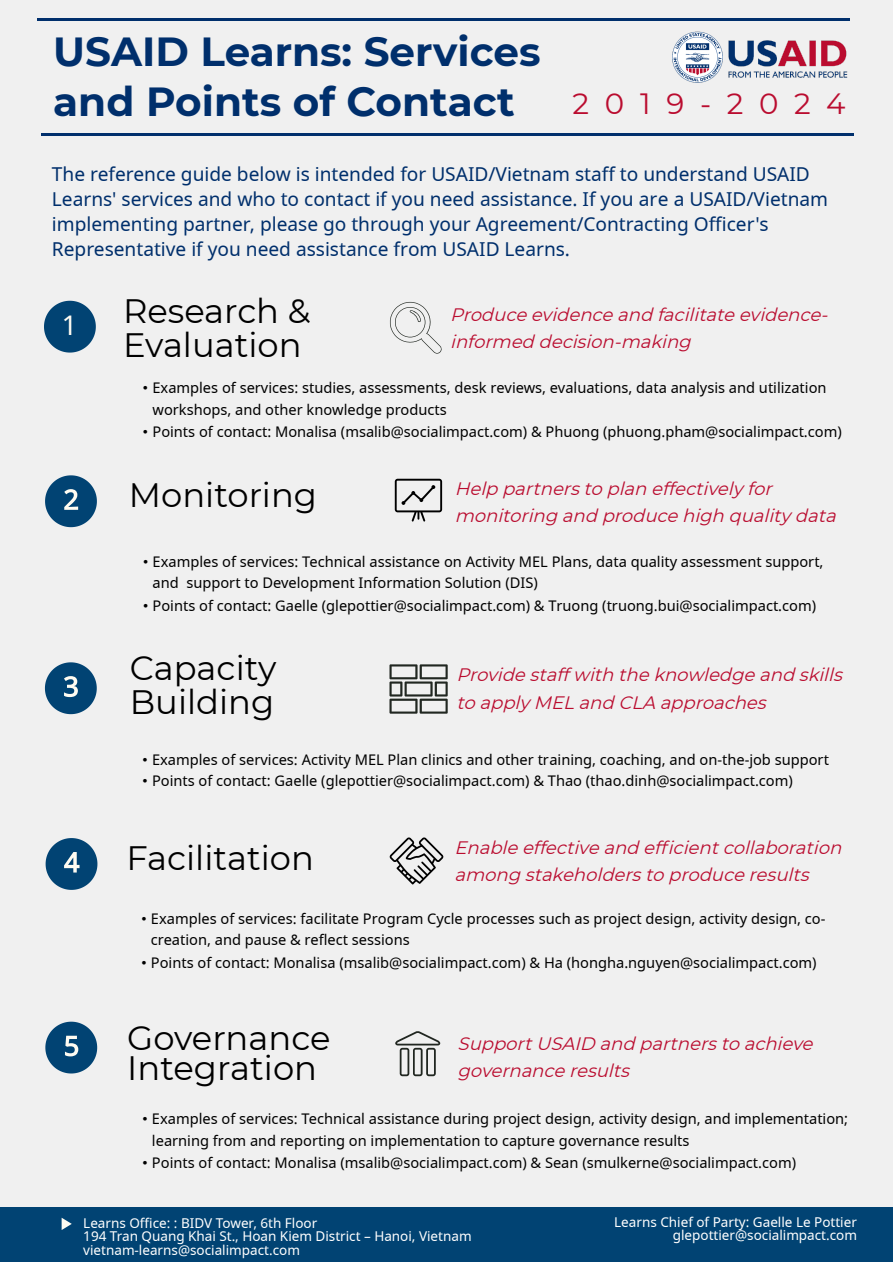
<style>
.page{position:relative;width:893px;height:1262px;background:#fff}
.page>*{position:absolute;margin:0;border:0;box-sizing:border-box;transform-origin:0 0}
.t1{font:700 40.5px/49.5px "Montserrat";color:#002f6c}
.t2{font:33.75px/33.8px "Montserrat";color:#000}
.t3{font:29.25px "Montserrat";letter-spacing:.535em;color:#ba0c2f}
.t4{font:27px "Noto Sans";color:#fffcf2}
.t5{font:19.2px/24.8px "Noto Sans";color:#002f6c}
.t6{font:italic 18px/27px "Montserrat";color:#ba0c2f}
.t7{font:14.7px/21.5px "Noto Sans";color:#000}
.t8{font:13.5px/13.5px "Noto Sans";color:#fff}
.s1{font-family:"Arial"}
</style>
<div class="page">
<div style="left:0;top:0;width:892px;height:1261px;background:#f0f0f0"></div>
<svg style="left:45px;top:662px;width:52px;height:52px"></svg>
<svg style="left:45px;top:475px;width:52px;height:52px"></svg>
<div style="left:0;top:1207px;width:892px;height:54px;background:#014373"></div>
<svg style="left:62px;top:1218px;width:10px;height:12px"></svg>
<svg style="left:44px;top:301px;width:52px;height:51px"></svg>
<svg style="left:46px;top:838px;width:51px;height:51px"></svg>
<svg style="left:390px;top:302px;width:51px;height:51px"></svg>
<svg style="left:45px;top:1021px;width:52px;height:52px"></svg>
<svg style="left:389px;top:837px;width:54px;height:47px"></svg>
<hr style="left:38px;top:18px;width:83px;height:2px;background:#002f6c">
<hr style="left:121px;top:18px;width:83px;height:2px;background:#002f6c">
<hr style="left:204px;top:18px;width:84px;height:2px;background:#002f6c">
<hr style="left:288px;top:18px;width:83px;height:2px;background:#002f6c">
<hr style="left:371px;top:18px;width:84px;height:2px;background:#002f6c">
<hr style="left:455px;top:18px;width:83px;height:2px;background:#002f6c">
<hr style="left:538px;top:18px;width:83px;height:2px;background:#002f6c">
<hr style="left:621px;top:18px;width:84px;height:2px;background:#002f6c">
<hr style="left:42px;top:133px;width:83px;height:3px;background:#002f6c">
<hr style="left:125px;top:133px;width:83px;height:3px;background:#002f6c">
<hr style="left:208px;top:133px;width:84px;height:3px;background:#002f6c">
<hr style="left:292px;top:133px;width:83px;height:3px;background:#002f6c">
<hr style="left:375px;top:133px;width:84px;height:3px;background:#002f6c">
<hr style="left:459px;top:133px;width:83px;height:3px;background:#002f6c">
<hr style="left:542px;top:133px;width:84px;height:3px;background:#002f6c">
<hr style="left:626px;top:133px;width:83px;height:3px;background:#002f6c">
<hr style="left:709px;top:133px;width:84px;height:3px;background:#002f6c">
<hr style="left:793px;top:133px;width:60px;height:3px;background:#002f6c">
<svg style="left:395px;top:479px;width:47px;height:42px"></svg>
<svg style="left:395px;top:1031px;width:45px;height:45px"></svg>
<svg style="left:389px;top:664px;width:58px;height:49px"></svg>
<img style="left:647px;top:18px;width:203px;height:65px">
<h1 class="t1" style="left:53px;top:27px;width:489px">USAID Learns: Services and Points of Contact</h1>
<h3 class="t3" style="left:572px;top:85px;width:274px">2019-2024</h3>
<p class="t5" style="left:52px;top:163px;width:777px">The reference guide below is intended for USAID/Vietnam staff to understand USAID Learns' services and who to contact if you need assistance. If you are a USAID/Vietnam implementing partner, please go through your Agreement/Contracting Officer's Representative if you need assistance from USAID Learns.</p>
<h3 class="t4" style="left:62px;top:306px;width:17px">1</h3>
<h2 class="t2" style="left:123px;top:294px;width:189px">Research &amp;<br>Evaluation</h2>
<p class="t7" style="left:152px;top:377px;width:675px;text-indent:-10px"><span class="s1">•</span> Examples of services: studies, assessments, desk reviews, evaluations, data analysis and utilization workshops, and other knowledge products</p>
<p class="t7" style="left:143px;top:421px;width:700px"><span class="s1">•</span> Points of contact: Monalisa (msalib@socialimpact.com) &amp; Phuong (phuong.pham@socialimpact.com)</p>
<p class="t6" style="left:450px;top:301px;width:384px">Produce evidence and facilitate evidence&shy;informed decision-making</p>
<p class="t6" style="left:455px;top:474px;width:324px">Help partners to plan effectively for</p>
<h2 class="t2" style="left:129px;top:478px;width:190px">Monitoring</h2>
<p class="t6" style="left:455px;top:501px;width:388px">monitoring and produce high quality data</p>
<p class="t7" style="left:153px;top:551px;width:672px;text-indent:-10px"><span class="s1">•</span> Examples of services: Technical assistance on Activity MEL Plans, data quality assessment support, and support to Development Information Solution (DIS)</p>
<p class="t7" style="left:143px;top:595px;width:674px"><span class="s1">•</span> Points of contact: Gaelle (glepottier@socialimpact.com) &amp; Truong (truong.bui@socialimpact.com)</p>
<h2 class="t2" style="left:130px;top:651px;width:148px">Capacity<br>Building</h2>
<p class="t7" style="left:142px;top:749px;width:687px"><span class="s1">•</span> Examples of services: Activity MEL Plan clinics and other training, coaching, and on-the-job support</p>
<p class="t7" style="left:142px;top:770px;width:651px"><span class="s1">•</span> Points of contact: Gaelle (glepottier@socialimpact.com) &amp; Thao (thao.dinh@socialimpact.com)</p>
<p class="t6" style="left:456px;top:661px;width:392px">Provide staff with the knowledge and skills to apply MEL and CLA approaches</p>
<h2 class="t2" style="left:126px;top:840px;width:189px">Facilitation</h2>
<p class="t6" style="left:454px;top:834px;width:394px">Enable effective and efficient collaboration among stakeholders to produce results</p>
<p class="t7" style="left:151px;top:908px;width:676px;text-indent:-10px"><span class="s1">•</span> Examples of services: facilitate Program Cycle processes such as project design, activity design, co&shy;creation, and pause &amp; reflect sessions</p>
<p class="t7" style="left:141px;top:952px;width:676px"><span class="s1">•</span> Points of contact: Monalisa (msalib@socialimpact.com) &amp; Ha (hongha.nguyen@socialimpact.com)</p>
<h2 class="t2" style="left:127px;top:1022px;width:205px;line-height:30.5px">Governance<br>Integration</h2>
<p class="t7" style="left:152px;top:1108px;width:697px;text-indent:-10px"><span class="s1">•</span> Examples of services: Technical assistance during project design, activity design, and implementation; learning from and reporting on implementation to capture governance results</p>
<p class="t7" style="left:142px;top:1152px;width:655px"><span class="s1">•</span> Points of contact: Monalisa (msalib@socialimpact.com) &amp; Sean (smulkerne@socialimpact.com)</p>
<p class="t6" style="left:457px;top:1029px;width:362px">Support USAID and partners to achieve governance results</p>
<p class="t8" style="left:83px;top:1216px;width:390px">Learns Office: : BIDV Tower, 6th Floor<br>194 Tran Quang Khai St., Hoan Kiem District – Hanoi, Vietnam vietnam-learns@socialimpact.com</p>
<p class="t8" style="left:614px;top:1215px;width:244px;text-align:right">Learns Chief of Party: Gaelle Le Pottier glepottier@socialimpact.com</p>
</div>
